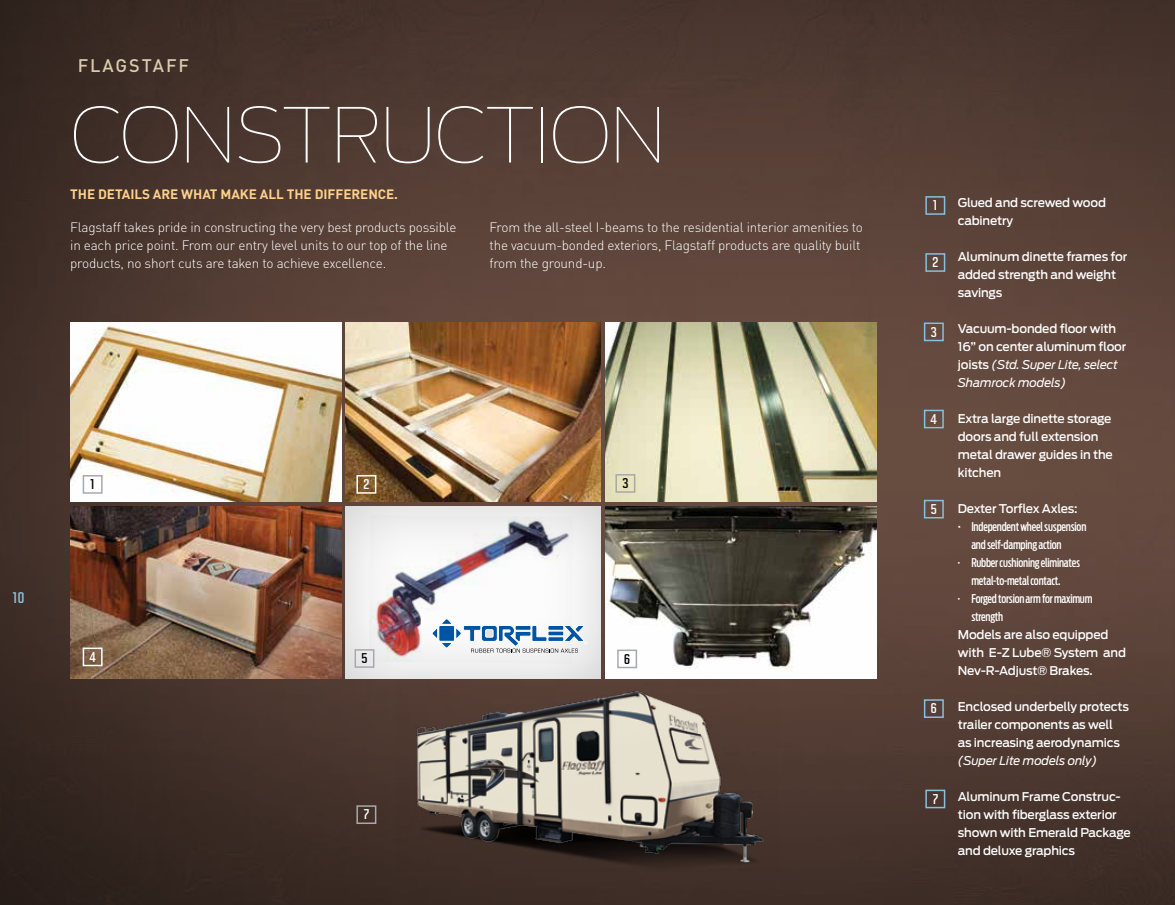
<style>
.page{position:relative;width:1175px;height:905px;background:#fff}
.page>*{position:absolute;margin:0;border:0;box-sizing:border-box;transform-origin:0 0}
.t1{font:100 75px "Antenna";letter-spacing:-.02em;color:#fff}
.t2{font:500 18px "DINOT";letter-spacing:.11em;color:#dacbae}
.t3{font:600 18px "Solano Gothic MVB";color:#8cc3e1}
.t4{font:600 16.5px "Solano Gothic MVB";color:#fff}
.t5{font:600 16.5px "Solano Gothic MVB";color:#000}
.t6{font:300 13.5px/18px "DINOT";letter-spacing:-.015em;color:#fff}
.t7{font:700 13.5px "DINOT";letter-spacing:-.005em;color:#ffd08b}
.t8{font:500 12px/18px "Antenna";letter-spacing:-.015em;color:#fff}
.t9{font:500 12px "Antenna Extra Cond";letter-spacing:-.015em;color:#fff}
.t10{font:italic 12px "Antenna";letter-spacing:-.015em;color:#fff}
.s1{font-weight:400;font-style:italic}
.s2{font-family:"Antenna"}
</style>
<div class="page">
<div style="left:0;top:0;width:1174px;height:904px;background:#000;opacity:.75"></div>
<img style="left:605px;top:506px;width:271px;height:172px">
<div style="left:617px;top:649px;width:20px;height:19px;border:2px solid #a7a9ac"></div>
<img style="left:605px;top:322px;width:271px;height:180px">
<div style="left:615px;top:474px;width:20px;height:18px;border:2px solid #a7a9ac"></div>
<div style="left:344px;top:502px;width:257px;height:177px;background:#000;opacity:.2"></div>
<img style="left:70px;top:506px;width:271px;height:172px">
<img style="left:346px;top:322px;width:255px;height:180px">
<img style="left:70px;top:322px;width:271px;height:180px">
<img style="left:369px;top:515px;width:204px;height:148px">
<svg style="left:432px;top:618px;width:155px;height:34px"></svg>
<div style="left:354px;top:649px;width:20px;height:18px;border:2px solid #a7a9ac"></div>
<div style="left:356px;top:475px;width:20px;height:18px;border:2px solid #fff"></div>
<div style="left:83px;top:647px;width:20px;height:19px;border:2px solid #fff"></div>
<div style="left:356px;top:805px;width:20px;height:19px;border:2px solid #a7a9ac"></div>
<div style="left:83px;top:475px;width:20px;height:18px;border:2px solid #a7a9ac"></div>
<div style="left:925px;top:253px;width:20px;height:19px;border:2px solid #84c0df"></div>
<div style="left:925px;top:196px;width:20px;height:19px;border:2px solid #84c0df"></div>
<div style="left:923px;top:409px;width:20px;height:19px;border:2px solid #84c0df"></div>
<div style="left:923px;top:500px;width:20px;height:18px;border:2px solid #84c0df"></div>
<div style="left:923px;top:699px;width:20px;height:19px;border:2px solid #84c0df"></div>
<div style="left:925px;top:789px;width:20px;height:19px;border:2px solid #84c0df"></div>
<div style="left:923px;top:322px;width:20px;height:19px;border:2px solid #84c0df"></div>
<img style="left:396px;top:682px;width:382px;height:192px">
<h2 class="t2" style="left:78px;top:54px;width:113px">FLAGSTAFF</h2>
<h1 class="t1" style="left:70px;top:93px;width:597px">CONSTRUCTION</h1>
<p class="t7" style="left:70px;top:185px;width:329px">THE DETAILS ARE WHAT MAKE ALL THE DIFFERENCE.</p>
<p class="t6" style="left:70px;top:217px;width:388px">Flagstaff takes pride in constructing the very best products possible in each price point. From our entry level units to our top of the line products, no short cuts are taken to achieve excellence.</p>
<p class="t6" style="left:489px;top:217px;width:375px">From the all-steel I-beams to the residential interior amenities to the vacuum-bonded exteriors, Flagstaff products are quality built from the ground-up.</p>
<h2 class="t3" style="left:12px;top:586px;width:14px">10</h2>
<h3 class="t5" style="left:90px;top:474px;width:6px">1</h3>
<h3 class="t4" style="left:89px;top:647px;width:8px">4</h3>
<h3 class="t4" style="left:363px;top:474px;width:8px">2</h3>
<h3 class="t5" style="left:361px;top:648px;width:8px">5</h3>
<h3 class="t4" style="left:363px;top:804px;width:8px">7</h3>
<h3 class="t5" style="left:622px;top:473px;width:8px">3</h3>
<h3 class="t5" style="left:624px;top:649px;width:8px">6</h3>
<h3 class="t4" style="left:933px;top:195px;width:6px">1</h3>
<h3 class="t4" style="left:932px;top:252px;width:8px">2</h3>
<h3 class="t4" style="left:930px;top:322px;width:8px">3</h3>
<h3 class="t4" style="left:930px;top:409px;width:8px">4</h3>
<h3 class="t4" style="left:930px;top:499px;width:8px">5</h3>
<h3 class="t4" style="left:930px;top:698px;width:8px">6</h3>
<h3 class="t4" style="left:932px;top:789px;width:8px">7</h3>
<p class="t8" style="left:957px;top:194px;width:150px">Glued and screwed wood cabinetry</p>
<p class="t8" style="left:957px;top:248px;width:171px">Aluminum dinette frames for added strength and weight savings</p>
<p class="t8" style="left:957px;top:320px;width:170px">Vacuum-bonded floor with<br>16” on center aluminum floor joists <span class="s1">(Std. Super Lite, select<br>Shamrock models)</span></p>
<p class="t8" style="left:957px;top:410px;width:156px">Extra large dinette storage doors and full extension metal drawer guides in the kitchen</p>
<p class="t8" style="left:957px;top:500px;width:121px">Dexter Torflex Axles:</p>
<p class="t9" style="left:957px;top:520px;width:130px"><span class="s2">·</span> Independent wheel suspension</p>
<p class="t9" style="left:971px;top:538px;width:92px">and self-damping action</p>
<p class="t9" style="left:957px;top:556px;width:124px">· Rubber cushioning eliminates</p>
<p class="t9" style="left:971px;top:574px;width:91px">metal-to-metal contact.</p>
<p class="t9" style="left:957px;top:592px;width:136px">· Forged torsion arm for maximum</p>
<p class="t9" style="left:971px;top:610px;width:33px">strength</p>
<p class="t8" style="left:957px;top:626px;width:170px">Models are also equipped with E-Z Lube® System and<br>Nev-R-Adjust® Brakes.</p>
<p class="t8" style="left:957px;top:698px;width:173px">Enclosed underbelly protects trailer components as well as increasing aerodynamics</p>
<p class="t10" style="left:957px;top:753px;width:141px">(Super Lite models only)</p>
<p class="t8" style="left:957px;top:788px;width:174px">Aluminum Frame Construc&shy;tion with fiberglass exterior shown with Emerald Package and deluxe graphics</p>
</div>
